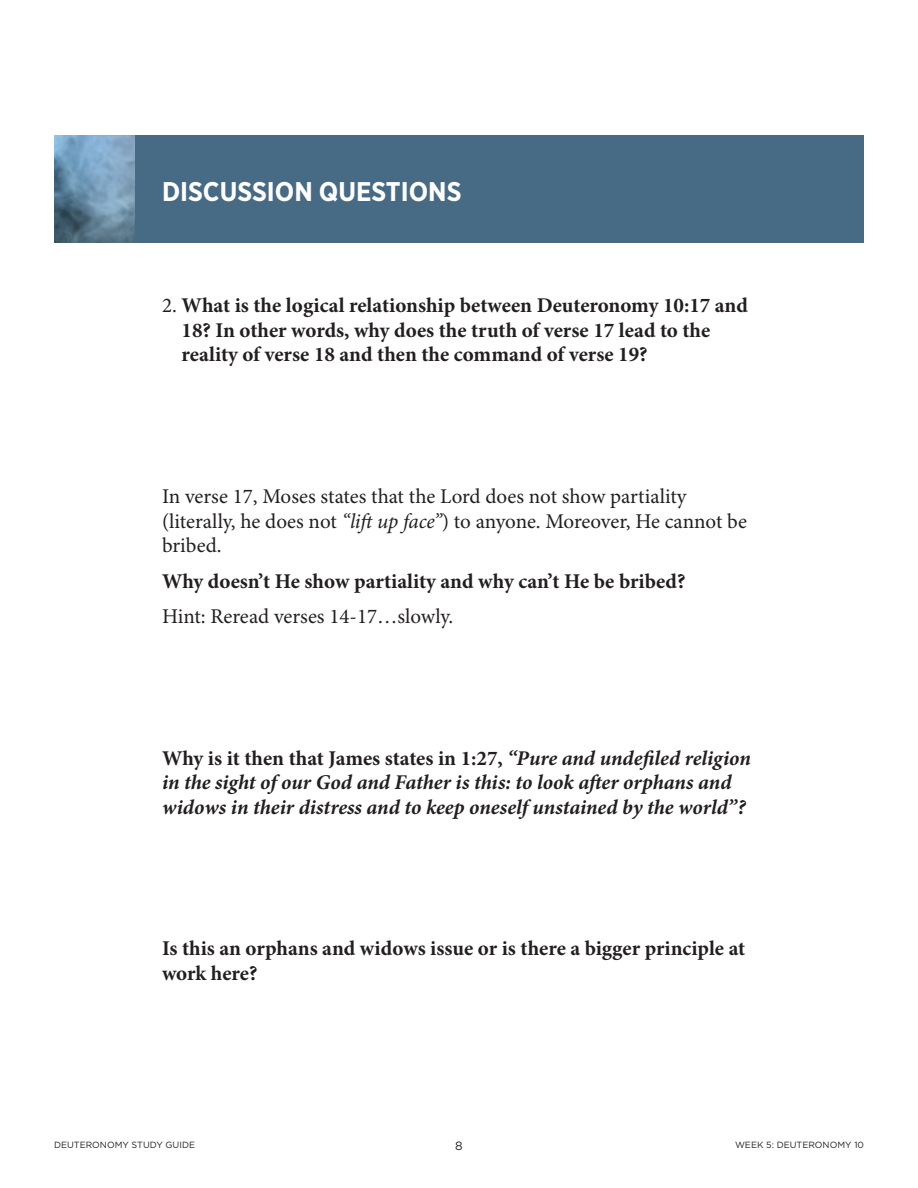
<style>
.page{position:relative;width:918px;height:1188px;background:#fff}
.page>*{position:absolute;margin:0;border:0;box-sizing:border-box;transform-origin:0 0}
.t1{font:700 27px "Gotham Narrow";color:#fff}
.t2{font:700 21px/24.6px "Minion Pro";color:#231f20}
.t3{font:italic 700 21px/24.6px "Minion Pro";letter-spacing:-.005em;color:#231f20}
.t4{font:21px/24.6px "Minion Pro";letter-spacing:-.005em;color:#231f20}
.t5{font:12px "Gotham";color:#231f20}
.t6{font:9px "Gotham";color:#231f20}
.s1{font-weight:400}
.s2{font-style:italic}
.s3{font-style:normal}
</style>
<div class="page">
<div style="left:54px;top:135px;width:810px;height:108px;background:#476b85"></div>
<img style="left:54px;top:135px;width:81px;height:108px">
<p class="t1" style="left:162px;top:174px;width:301px">DISCUSSION QUESTIONS</p>
<p class="t2" style="left:182px;top:294px;width:568px;text-indent:-20px"><span class="s1">2.</span> What is the logical relationship between Deuteronomy 10:17 and<br>18? In other words, why does the truth of verse 17 lead to the reality of verse 18 and then the command of verse 19?</p>
<p class="t4" style="left:162px;top:485px;width:586px">In verse 17, Moses states that the Lord does not show partiality (literally, he does not <span class="s2">“lift up face”</span>) to anyone. Moreover, He cannot be bribed.</p>
<p class="t2" style="left:162px;top:570px;width:525px">Why doesn’t He show partiality and why can’t He be bribed?</p>
<p class="t4" style="left:162px;top:605px;width:293px">Hint: Reread verses 14-17…slowly.</p>
<p class="t3" style="left:162px;top:746px;width:591px"><span class="s3">Why is it then that James states in 1:27,</span> “Pure and undefiled religion in the sight of our God and Father is this: to look after orphans and widows in their distress and to keep oneself unstained by the world”?</p>
<p class="t2" style="left:162px;top:937px;width:585px">Is this an orphans and widows issue or is there a bigger principle at work here?</p>
<p class="t6" style="left:54px;top:1139px;width:143px">DEUTERONOMY STUDY GUIDE</p>
<p class="t5" style="left:455px;top:1138px;width:9px">8</p>
<p class="t6" style="left:735px;top:1139px;width:130px">WEEK 5: DEUTERONOMY 10</p>
</div>
